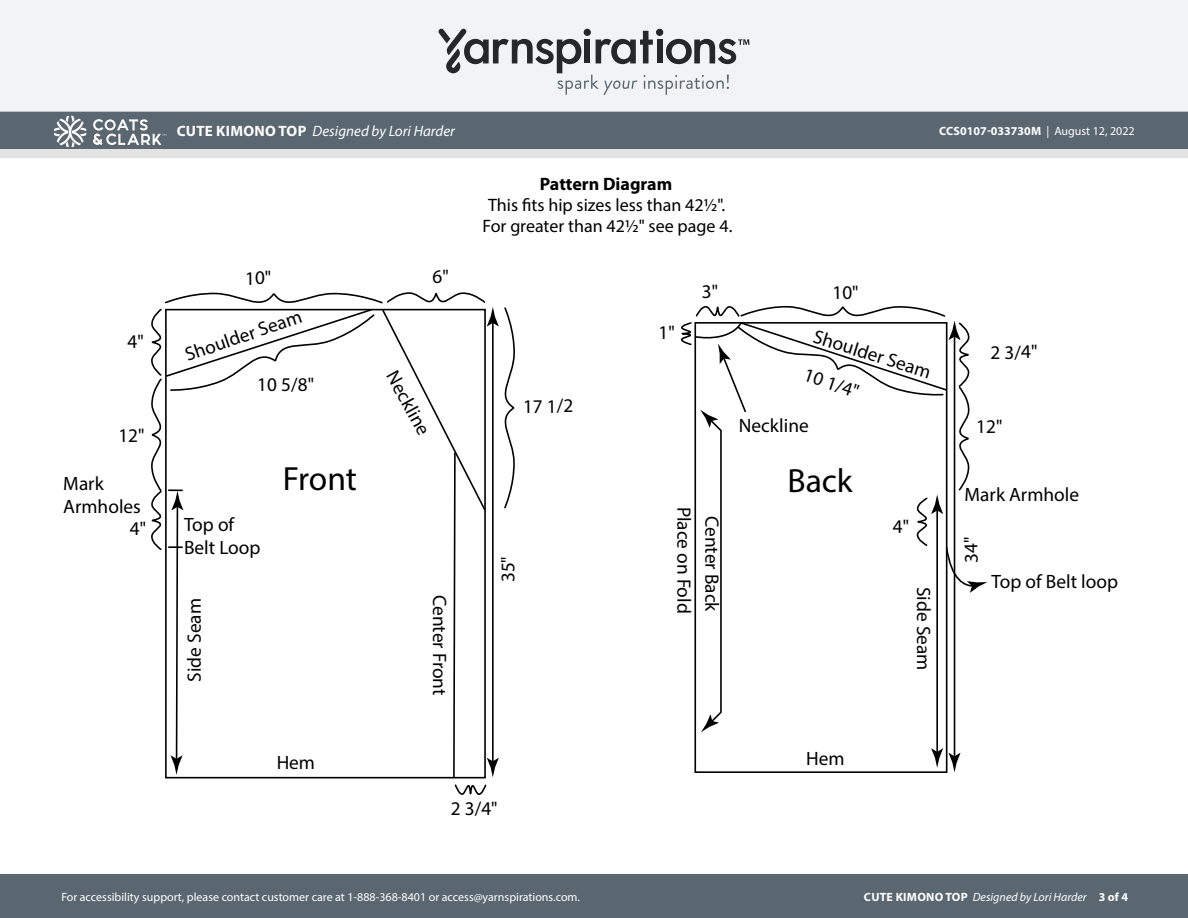
<style>
.page{position:relative;width:1188px;height:918px;background:#fff}
.page>*{position:absolute;margin:0;border:0;box-sizing:border-box;transform-origin:0 0}
.t1{font:33.6px "Myriad Pro";color:#000}
.t2{font:19.35px/23.2px "Myriad Pro";color:#000}
.Body_-__With_auto_st{font:18px "Myriad Pro";color:#000}
.Body_-__With_auto_st-2{font:700 18px "Myriad Pro";color:#000}
.t3{font:italic 15px "Myriad Pro";color:#fff}
.t4{font:12px "Myriad Pro";color:#fff}
.t5{font:italic 12px "Myriad Pro";color:#fff}
.t6{font:700 12px "Myriad Pro";color:#fff}
.s1{font-weight:700;font-style:normal}
.s2{font-weight:400}
</style>
<div class="page">
<div style="left:0;top:875px;width:1188px;height:43px;background:#5a6670"></div>
<div style="left:0;top:111px;width:1188px;height:38px;background:#5a6670"></div>
<div style="left:0;top:0;width:1188px;height:112px;background:#f2f3f4"></div>
<svg style="left:438px;top:29px;width:311px;height:66px"></svg>
<svg style="left:0;top:116px;width:1188px;height:42px"></svg>
<hr style="left:954px;top:334px;width:1px;height:425px;background:#000">
<svg style="left:949px;top:753px;width:11px;height:19px"></svg>
<hr style="left:936px;top:508px;width:2px;height:247px;background:#000">
<svg style="left:931px;top:748px;width:12px;height:20px"></svg>
<svg style="left:151px;top:292px;width:364px;height:503px"></svg>
<svg style="left:681px;top:305px;width:307px;height:427px"></svg>
<p class="t3" style="left:177px;top:122px;width:280px"><span class="s1">CUTE KIMONO TOP</span> Designed by Lori Harder</p>
<p class="t6" style="left:939px;top:123px;width:197px">CCS0107-033730M <span class="s2">| August 12, 2022</span></p>
<p class="Body_-__With_auto_st-2" style="left:540px;top:172px;width:134px">Pattern Diagram</p>
<p class="Body_-__With_auto_st" style="left:488px;top:194px;width:239px">This fits hip sizes less than 421/2".</p>
<p class="Body_-__With_auto_st" style="left:483px;top:215px;width:251px">For greater than 421/2" see page 4.</p>
<p class="t2" style="left:182px;top:344px;width:123px;rotate:-19deg">Shoulder Seam</p>
<p class="t2" style="left:257px;top:373px;width:58px;rotate:-1deg">10 5/8"</p>
<p class="t2" style="left:63px;top:472px;width:79px">Mark<br>Armholes</p>
<p class="t1" style="left:283px;top:458px;width:76px">Front</p>
<p class="t2" style="left:184px;top:513px;width:78px">Top of<br>Belt Loop</p>
<p class="t2" style="left:182px;top:682px;width:85px;rotate:-90deg">Side Seam</p>
<p class="t2" style="left:277px;top:750px;width:40px">Hem</p>
<p class="t2" style="left:402px;top:367px;width:72px;rotate:61deg">Neckline</p>
<p class="t2" style="left:523px;top:395px;width:52px;rotate:-1deg">17 1/2</p>
<p class="t2" style="left:451px;top:595px;width:102px;rotate:90deg">Center Front</p>
<p class="t2" style="left:450px;top:797px;width:49px;rotate:-1deg">2 3/4"</p>
<p class="t2" style="left:696px;top:507px;width:108px;rotate:90deg">Place on Fold</p>
<p class="t2" style="left:724px;top:516px;width:97px;rotate:90deg">Center Back</p>
<p class="t2" style="left:817px;top:325px;width:123px;rotate:17deg">Shoulder Seam</p>
<p class="t2" style="left:808px;top:363px;width:58px;rotate:19deg">10 1/4"</p>
<p class="t2" style="left:739px;top:414px;width:72px">Neckline</p>
<p class="t1" style="left:787px;top:460px;width:67px">Back</p>
<p class="t2" style="left:936px;top:587px;width:85px;rotate:90deg">Side Seam</p>
<p class="t2" style="left:806px;top:747px;width:40px">Hem</p>
<p class="t2" style="left:990px;top:341px;width:49px;rotate:-1deg">2 3/4"</p>
<p class="t2" style="left:965px;top:482px;width:116px">Mark Armhole</p>
<p class="t2" style="left:992px;top:570px;width:128px">Top of Belt loop</p>
<p class="t4" style="left:61px;top:889px;width:520px">For accessibility support, please contact customer care at 1-888-368-8401 or access@yarnspirations.com.</p>
<p class="t5" style="left:864px;top:889px;width:266px"><span class="s1">CUTE KIMONO TOP</span> Designed by Lori Harder <span class="s1">3 of 4</span></p>
</div>
